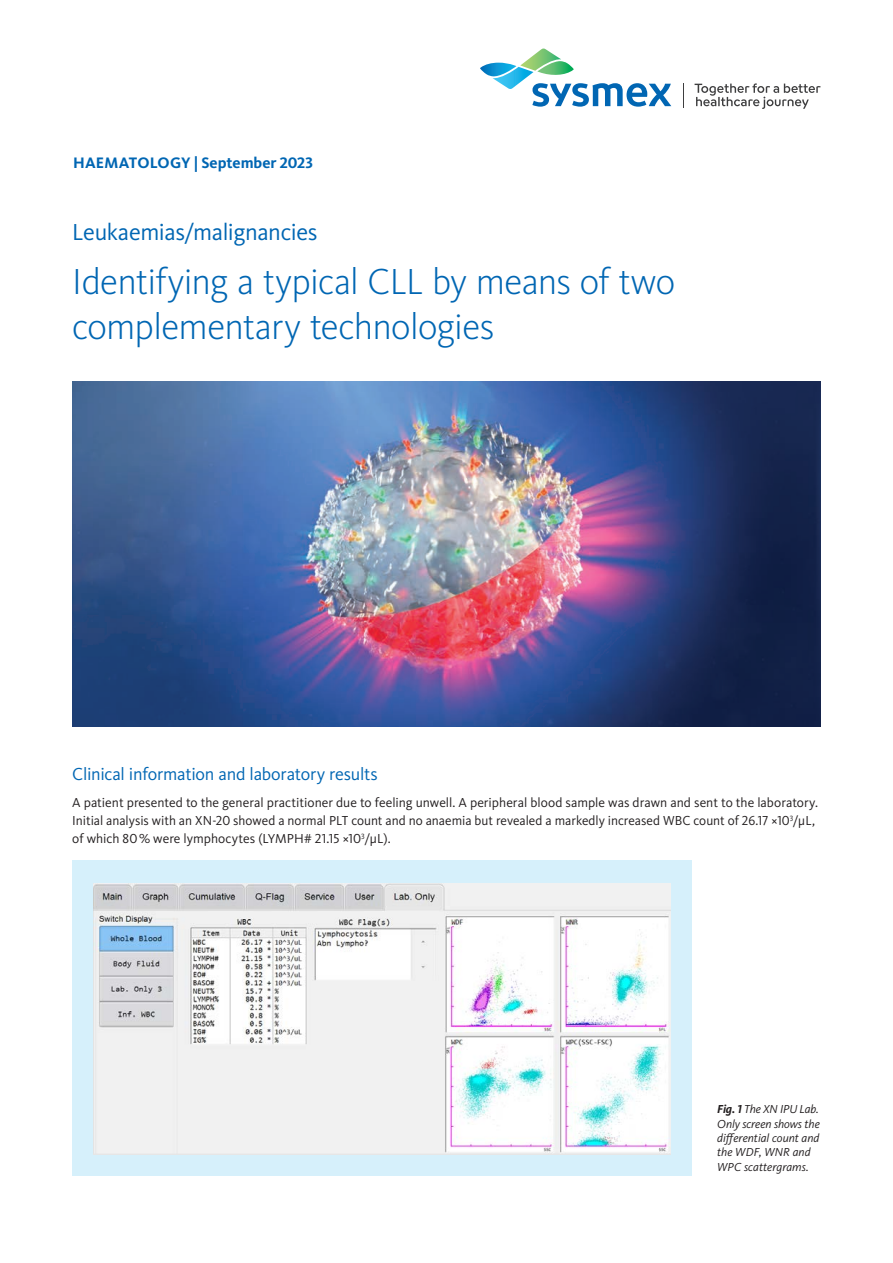
<style>
.page{position:relative;width:893px;height:1263px;background:#fff}
.page>*{position:absolute;margin:0;border:0;box-sizing:border-box;transform-origin:0 0}
.t1{font:300 37.5px/45px "Kievit Pro";letter-spacing:-.02em;color:#0166b3}
.t2{font:24px "Kievit Pro";letter-spacing:-.015em;color:#0166b3}
.t3{font:18px "Kievit Pro";letter-spacing:-.015em;color:#0166b3}
.t4{font:700 15.75px "Kievit Pro";color:#0166b3}
.t5{font:13.5px/18px "Kievit Pro";color:#231f20}
.t6{font:italic 12px/14.4px "Kievit Pro";color:#231f20}
.s1{font-weight:700}
</style>
<div class="page">
<div style="left:72px;top:861px;width:620px;height:315px;background:#d6f0fb"></div>
<img style="left:94px;top:883px;width:576px;height:272px">
<img style="left:72px;top:382px;width:749px;height:344px">
<svg style="left:480px;top:49px;width:191px;height:58px"></svg>
<svg style="left:695px;top:83px;width:126px;height:26px"></svg>
<svg style="left:683px;top:83px;width:1px;height:24px"></svg>
<p class="t4" style="left:73px;top:153px;width:242px">HAEMATOLOGY | September 2023</p>
<h2 class="t2" style="left:72px;top:218px;width:247px">Leukaemias/malignancies</h2>
<h1 class="t1" style="left:72px;top:259px;width:604px">Identifying a typical CLL by means of two complementary technologies</h1>
<h3 class="t3" style="left:72px;top:763px;width:307px">Clinical information and laboratory results</h3>
<p class="t5" style="left:72px;top:793px;width:747px">A patient presented to the general practitioner due to feeling unwell. A peripheral blood sample was drawn and sent to the laboratory.<br>Initial analysis with an XN-20 showed a normal PLT count and no anaemia but revealed a markedly increased WBC count of 26.17 ×10<sup>3</sup>/µL, of which 80% were lymphocytes (LYMPH# 21.15 ×10<sup>3</sup>/µL).</p>
<p class="t6" style="left:717px;top:1102px;width:104px"><span class="s1">Fig. 1</span> The XN IPU Lab.<br>Only screen shows the differential count and the WDF, WNR and<br>WPC scattergrams.</p>
</div>
